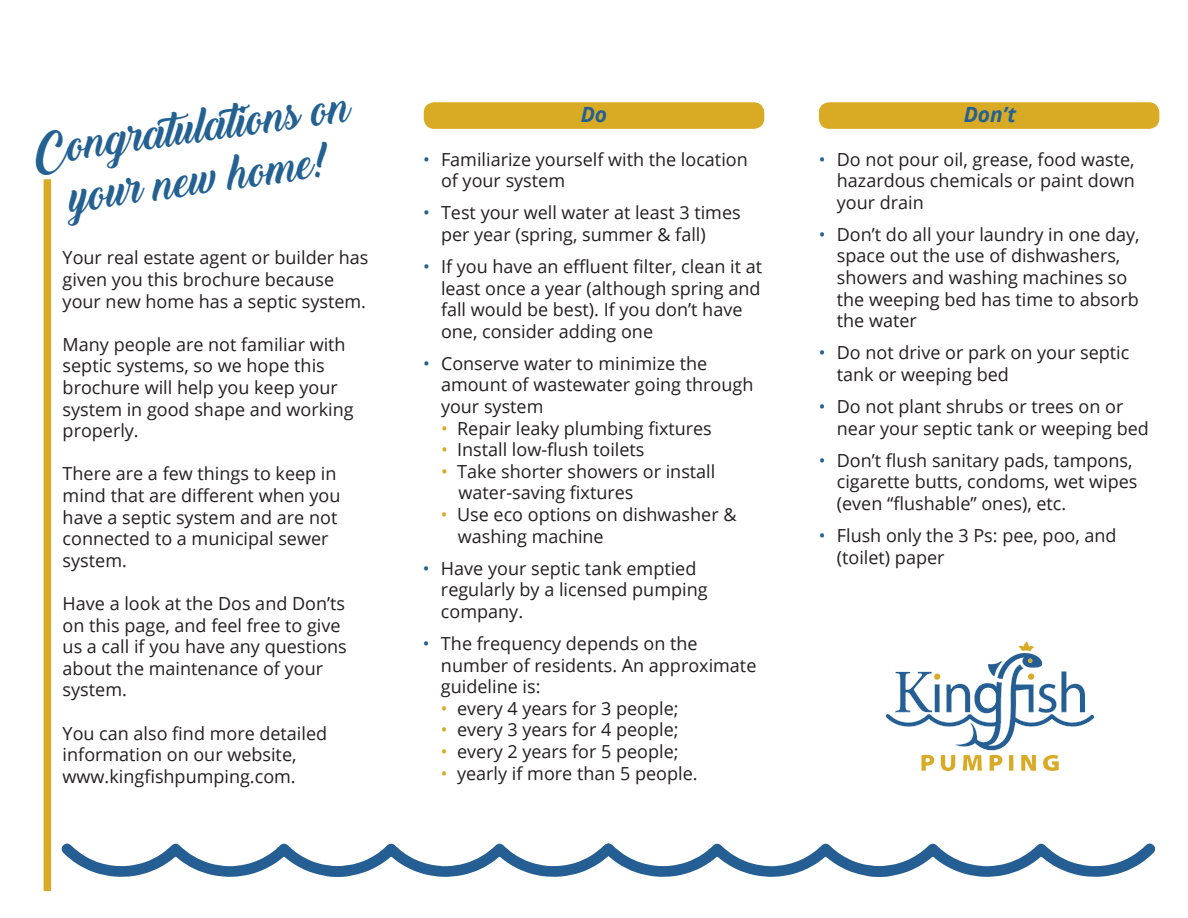
<style>
.page{position:relative;width:1188px;height:918px;background:#fff}
.page>*{position:absolute;margin:0;border:0;box-sizing:border-box;transform-origin:0 0}
.t1{font:42.9px/51.4px "Backto Black Demo";color:#236193;text-align:center}
.t2{font:italic 700 21px "Open Sans";color:#236193}
.t3{font:18px/21.6px "Open Sans";color:#231f20}
.s1{color:#236193}
.s2{color:#d9ab25}
</style>
<div class="page">
<div style="left:424px;top:102px;width:340px;height:27px;background:#d9ab25;border-radius:10px"></div>
<div style="left:819px;top:102px;width:340px;height:27px;background:#d9ab25;border-radius:10px"></div>
<div style="left:44px;top:179px;width:7px;height:712px;background:#d9ab25"></div>
<svg style="left:886px;top:642px;width:208px;height:129px"></svg>
<svg style="left:61px;top:843px;width:1095px;height:34px"></svg>
<h1 class="t1" style="left:32px;top:125px;width:320px;rotate:-8deg">Congratulations on your new home!</h1>
<p class="t2" style="left:581px;top:100px;width:28px">Do</p>
<p class="t3" style="left:441px;top:148px;width:308px;text-indent:-18px"><span class="s1">•</span> Familiarize yourself with the location of your system</p>
<p class="t3" style="left:441px;top:201px;width:301px;text-indent:-18px"><span class="s1">•</span> Test your well water at least 3 times per year (spring, summer &amp; fall)</p>
<p class="t3" style="left:441px;top:255px;width:323px;text-indent:-18px"><span class="s1">•</span> If you have an effluent filter, clean it at least once a year (although spring and fall would be best). If you don’t have one, consider adding one</p>
<p class="t3" style="left:441px;top:352px;width:314px;text-indent:-18px"><span class="s1">•</span> Conserve water to minimize the amount of wastewater going through your system</p>
<p class="t3" style="left:441px;top:417px;width:272px"><span class="s2">•</span> Repair leaky plumbing fixtures</p>
<p class="t3" style="left:441px;top:438px;width:205px"><span class="s2">•</span> Install low-flush toilets</p>
<p class="t3" style="left:459px;top:460px;width:258px;text-indent:-18px"><span class="s2">•</span> Take shorter showers or install water-saving fixtures</p>
<p class="t3" style="left:458px;top:503px;width:280px;text-indent:-17px"><span class="s2">•</span> Use eco options on dishwasher &amp; washing machine</p>
<p class="t3" style="left:441px;top:557px;width:268px;text-indent:-18px"><span class="s1">•</span> Have your septic tank emptied regularly by a licensed pumping company.</p>
<p class="t3" style="left:441px;top:632px;width:317px;text-indent:-18px"><span class="s1">•</span> The frequency depends on the number of residents. An approximate guideline is:</p>
<p class="t3" style="left:441px;top:697px;width:239px"><span class="s2">•</span> every 4 years for 3 people;</p>
<p class="t3" style="left:441px;top:719px;width:239px"><span class="s2">•</span> every 3 years for 4 people;</p>
<p class="t3" style="left:441px;top:740px;width:239px"><span class="s2">•</span> every 2 years for 5 people;</p>
<p class="t3" style="left:441px;top:762px;width:258px"><span class="s2">•</span> yearly if more than 5 people.</p>
<p class="t3" style="left:63px;top:247px;width:307px">Your real estate agent or builder has given you this brochure because your new home has a septic system.</p>
<p class="t3" style="left:63px;top:333px;width:293px">Many people are not familiar with septic systems, so we hope this brochure will help you keep your system in good shape and working properly.</p>
<p class="t3" style="left:63px;top:463px;width:279px">There are a few things to keep in mind that are different when you have a septic system and are not connected to a municipal sewer system.</p>
<p class="t3" style="left:63px;top:592px;width:286px">Have a look at the Dos and Don’ts on this page, and feel free to give us a call if you have any questions about the maintenance of your system.</p>
<p class="t3" style="left:63px;top:722px;width:266px">You can also find more detailed information on our website, www.kingfishpumping.com.</p>
<p class="t2" style="left:964px;top:100px;width:54px">Don’t</p>
<p class="t3" style="left:837px;top:148px;width:300px;text-align:justify;text-indent:-18px"><span class="s1">•</span> Do not pour oil, grease, food waste, hazardous chemicals or paint down your drain</p>
<p class="t3" style="left:837px;top:223px;width:304px;text-indent:-18px"><span class="s1">•</span> Don’t do all your laundry in one day, space out the use of dishwashers, showers and washing machines so the weeping bed has time to absorb the water</p>
<p class="t3" style="left:837px;top:342px;width:294px;text-indent:-18px"><span class="s1">•</span> Do not drive or park on your septic tank or weeping bed</p>
<p class="t3" style="left:837px;top:395px;width:314px;text-indent:-18px"><span class="s1">•</span> Do not plant shrubs or trees on or near your septic tank or weeping bed</p>
<p class="t3" style="left:837px;top:449px;width:302px;text-indent:-18px"><span class="s1">•</span> Don’t flush sanitary pads, tampons, cigarette butts, condoms, wet wipes (even “flushable” ones), etc.</p>
<p class="t3" style="left:837px;top:524px;width:281px;text-indent:-18px"><span class="s1">•</span> Flush only the 3 Ps: pee, poo, and (toilet) paper</p>
</div>
